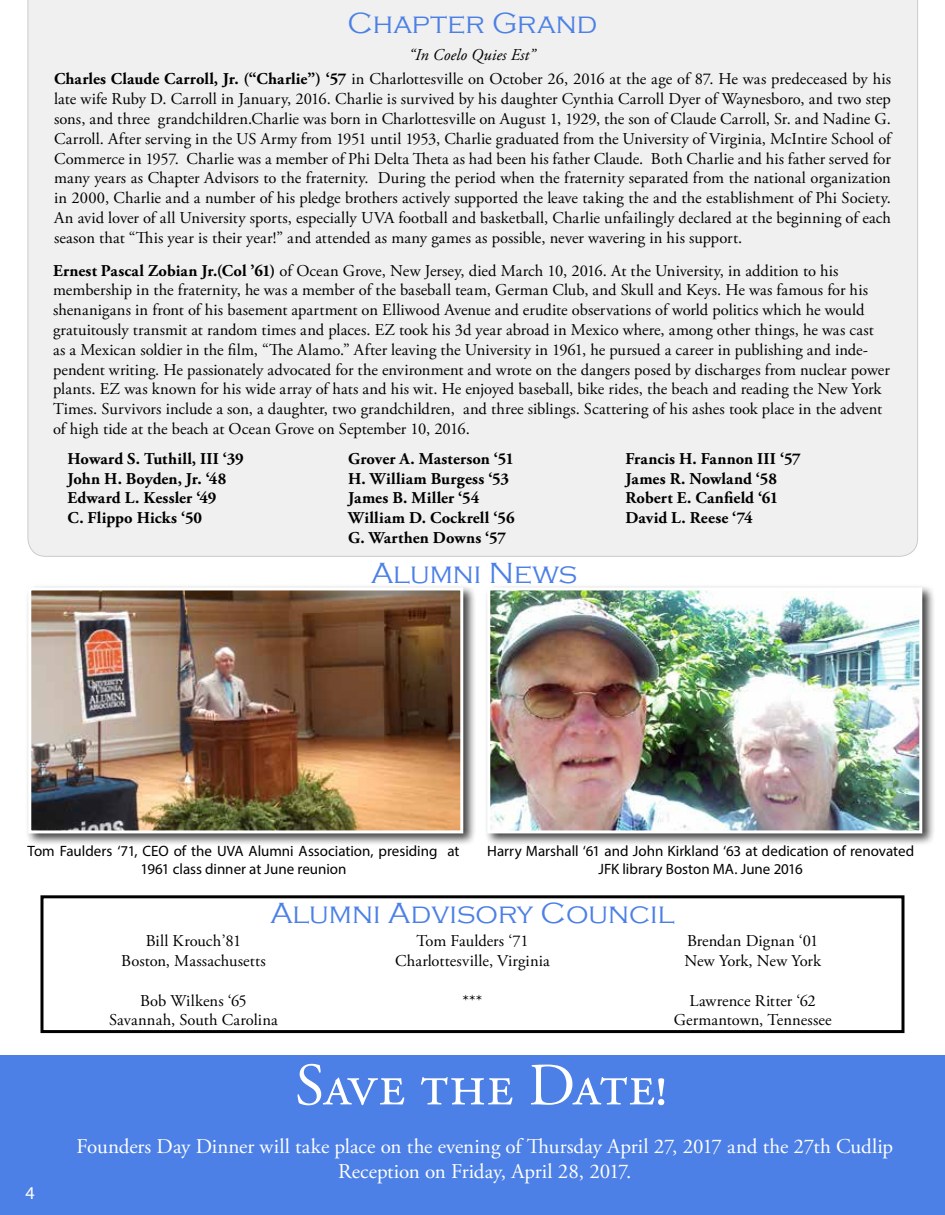
<style>
.page{position:relative;width:945px;height:1215px;background:#fff}
.page>*{position:absolute;margin:0;border:0;box-sizing:border-box;transform-origin:0 0}
.t1{font:60px "Adobe Garamond Pro";color:#fff}
.t2{font:300 30px "Copperplate Gothic";color:#4c80e6}
.t3{font:21px/25.2px "Adobe Garamond Pro";color:#fff;text-align:center}
.t4{font:18px "Myriad Pro";color:#fff}
.t5{font:16.5px/19.8px "Adobe Garamond Pro";color:#000;text-align:center}
.t6{font:700 16.5px/19.8px "Adobe Garamond Pro";letter-spacing:.01em;color:#000}
.t7{font:italic 16.5px "Adobe Garamond Pro";letter-spacing:.005em;color:#000}
.t8{font:15px/18px "Myriad Pro";color:#000;text-align:center}
.s1{font-weight:700}
</style>
<div class="page">
<div style="left:0;top:1055px;width:945px;height:160px;background:#4c80e6"></div>
<div style="left:28px;top:0;width:890px;height:557px;background:#eff0ef"></div>
<div style="left:40px;top:895px;width:864px;height:138px;border:3px solid #000"></div>
<div style="left:25px;top:584px;width:451px;height:262px;background:#000;opacity:.75"></div>
<img style="left:32px;top:591px;width:427px;height:238px">
<div style="left:28px;top:587px;width:435px;height:246px;border:3px solid #fff"></div>
<div style="left:484px;top:584px;width:451px;height:262px;background:#000;opacity:.75"></div>
<img style="left:491px;top:591px;width:427px;height:238px">
<div style="left:487px;top:587px;width:435px;height:246px;border:3px solid #fff"></div>
<h2 class="t2" style="left:348px;top:7px;width:251px">Chapter Grand</h2>
<p class="t7" style="left:409px;top:45px;width:128px">“In Coelo Quies Est”</p>
<p class="t5" style="left:54px;top:70px;width:839px;text-align:justify"><span class="s1">Charles Claude Carroll, Jr. (“Charlie”) ‘57</span> in Charlottesville on October 26, 2016 at the age of 87. He was predeceased by his late wife Ruby D. Carroll in January, 2016. Charlie is survived by his daughter Cynthia Carroll Dyer of Waynesboro, and two step sons, and three grandchildren.Charlie was born in Charlottesville on August 1, 1929, the son of Claude Carroll, Sr. and Nadine G.<br>Carroll. After serving in the US Army from 1951 until 1953, Charlie graduated from the University of Virginia, McIntire School of Commerce in 1957. Charlie was a member of Phi Delta Theta as had been his father Claude. Both Charlie and his father served for many years as Chapter Advisors to the fraternity. During the period when the fraternity separated from the national organization in 2000, Charlie and a number of his pledge brothers actively supported the leave taking the and the establishment of Phi Society.<br>An avid lover of all University sports, especially UVA football and basketball, Charlie unfailingly declared at the beginning of each season that “This year is their year!” and attended as many games as possible, never wavering in his support.</p>
<p class="t5" style="left:53px;top:261px;width:838px;text-align:left"><span class="s1">Ernest Pascal Zobian Jr.(Col ’61)</span> of Ocean Grove, New Jersey, died March 10, 2016. At the University, in addition to his membership in the fraternity, he was a member of the baseball team, German Club, and Skull and Keys. He was famous for his shenanigans in front of his basement apartment on Elliwood Avenue and erudite observations of world politics which he would gratuitously transmit at random times and places. EZ took his 3d year abroad in Mexico where, among other things, he was cast as a Mexican soldier in the film, “The Alamo.” After leaving the University in 1961, he pursued a career in publishing and inde&shy;pendent writing. He passionately advocated for the environment and wrote on the dangers posed by discharges from nuclear power plants. EZ was known for his wide array of hats and his wit. He enjoyed baseball, bike rides, the beach and reading the New York Times. Survivors include a son, a daughter, two grandchildren, and three siblings. Scattering of his ashes took place in the advent of high tide at the beach at Ocean Grove on September 10, 2016.</p>
<p class="t6" style="left:68px;top:449px;width:178px">Howard S. Tuthill, III ‘39<br>John H. Boyden, Jr. ‘48<br>Edward L. Kessler ‘49<br>C. Flippo Hicks ‘50</p>
<p class="t6" style="left:348px;top:449px;width:168px">Grover A. Masterson ‘51<br>H. William Burgess ‘53<br>James B. Miller ‘54<br>William D. Cockrell ‘56<br>G. Warthen Downs ‘57</p>
<p class="t6" style="left:625px;top:449px;width:177px">Francis H. Fannon III ‘57<br>James R. Nowland ‘58<br>Robert E. Canfield ‘61<br>David L. Reese ‘74</p>
<h2 class="t2" style="left:371px;top:557px;width:208px">Alumni News</h2>
<p class="t8" style="left:28px;top:842px;width:433px">Tom Faulders ‘71, CEO of the UVA Alumni Association, presiding at<br>1961 class dinner at June reunion</p>
<p class="t8" style="left:487px;top:842px;width:428px">Harry Marshall ‘61 and John Kirkland ‘63 at dedication of renovated<br>JFK library Boston MA. June 2016</p>
<h2 class="t2" style="left:270px;top:897px;width:406px">Alumni Advisory Council</h2>
<p class="t5" style="left:395px;top:932px;width:156px">Tom Faulders ‘71<br>Charlottesville, Virginia</p>
<p class="t5" style="left:463px;top:991px;width:21px">***</p>
<p class="t5" style="left:121px;top:932px;width:146px">Bill Krouch’81<br>Boston, Massachusetts</p>
<p class="t5" style="left:109px;top:991px;width:170px">Bob Wilkens ‘65<br>Savannah, South Carolina</p>
<p class="t5" style="left:684px;top:932px;width:138px;text-align:left">Brendan Dignan ‘01<br>New York, New York</p>
<p class="t5" style="left:674px;top:991px;width:159px">Lawrence Ritter ‘62<br>Germantown, Tennessee</p>
<p class="t4" style="left:25px;top:1182px;width:11px">4</p>
<h1 class="t1" style="left:295px;top:1049px;width:374px">Save the Date!</h1>
<p class="t3" style="left:76px;top:1134px;width:818px">Founders Day Dinner will take place on the evening of Thursday April 27, 2017 and the 27th Cudlip<br>Reception on Friday, April 28, 2017.</p>
</div>
